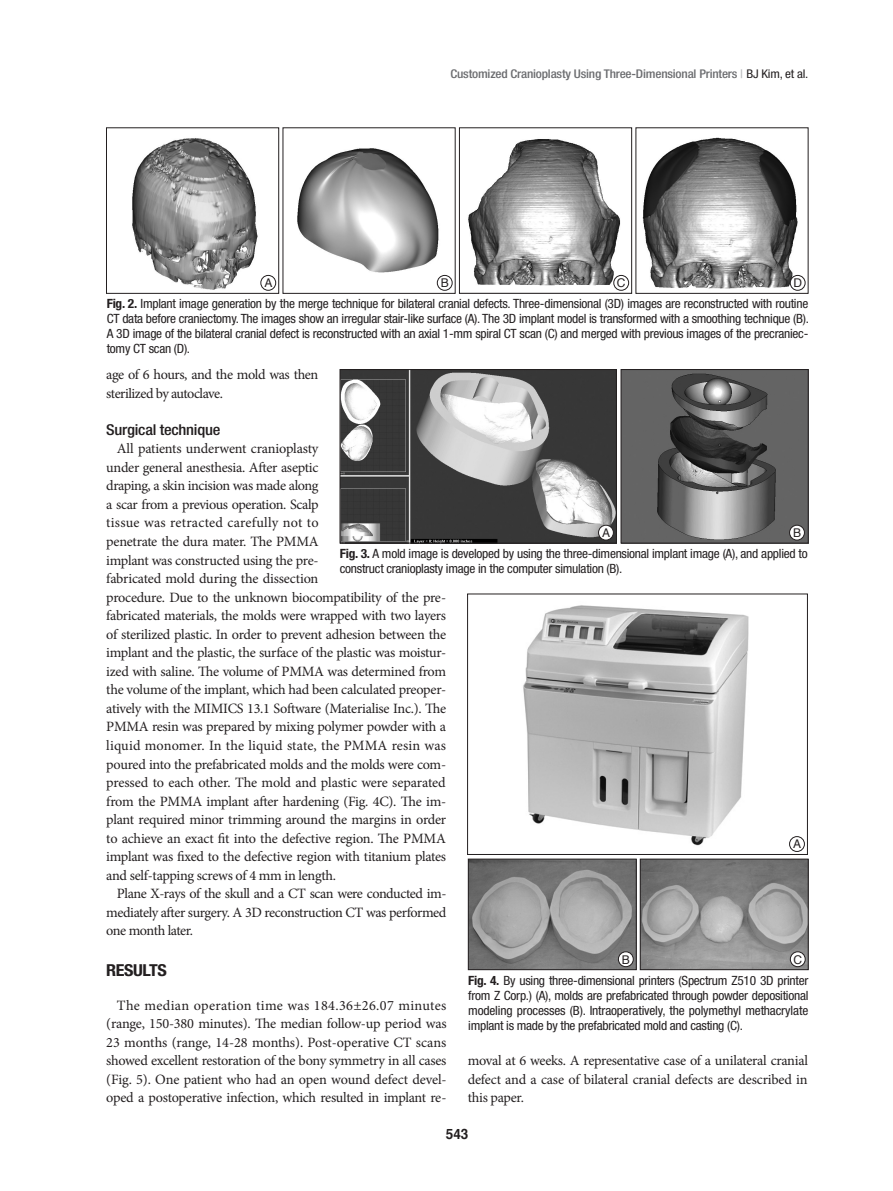
<style>
.page{position:relative;width:893px;height:1191px;background:#fff}
.page>*{position:absolute;margin:0;border:0;box-sizing:border-box;transform-origin:0 0}
.중제_JKNS{font:700 condensed 16.5px "Helvetica Neue LT Std";letter-spacing:-.025em;color:#231f20;scale:1.1 1}
.소제목_JKNS{font:500 condensed 15px "Helvetica Neue LT Std";letter-spacing:-.015em;color:#231f20;scale:1.1 1}
.본문_JKNS{font:14.25px/18.6px "Minion Pro";letter-spacing:-.02em;color:#231f20;text-align:justify}
.t1{font:700 14.25px "Helvetica";color:#231f20;scale:.95 1}
.사진설명_JKNS{font:condensed 12.75px/15px "Helvetica Neue LT Std";letter-spacing:-.02em;color:#231f20;text-align:justify;scale:1.05 1}
.런닝_JKNS{font:500 condensed 12px "Helvetica Neue LT Std";letter-spacing:-.015em;color:#6c6d70;scale:1.1 1}
.t2{font:12px "Helvetica";color:#231f20}
.s1{color:#bcbdc0}
.s2{font-weight:400;color:#231f20}
.s3{font-weight:700}
</style>
<div class="page">
<img style="left:132px;top:138px;width:145px;height:153px">
<div style="left:106px;top:128px;width:173px;height:165px;border:1px solid #231f20"></div>
<img style="left:297px;top:148px;width:156px;height:143px">
<img style="left:468px;top:139px;width:162px;height:152px">
<div style="left:459px;top:128px;width:173px;height:165px;border:1px solid #231f20"></div>
<img style="left:642px;top:137px;width:164px;height:154px">
<div style="left:261px;top:275px;width:15px;height:15px;background:#fff;border-radius:50%"></div>
<div style="left:261px;top:275px;width:15px;height:15px;border:1px solid #231f20;border-radius:50%"></div>
<div style="left:437px;top:275px;width:15px;height:15px;background:#fff;border-radius:50%"></div>
<div style="left:437px;top:275px;width:15px;height:15px;border:1px solid #231f20;border-radius:50%"></div>
<div style="left:614px;top:275px;width:15px;height:15px;background:#fff;border-radius:50%"></div>
<div style="left:614px;top:275px;width:15px;height:15px;border:1px solid #231f20;border-radius:50%"></div>
<div style="left:790px;top:275px;width:15px;height:15px;background:#fff;border-radius:50%"></div>
<div style="left:790px;top:275px;width:15px;height:15px;border:1px solid #231f20;border-radius:50%"></div>
<img style="left:342px;top:371px;width:273px;height:170px">
<div style="left:340px;top:369px;width:277px;height:174px;border:1px solid #231f20"></div>
<img style="left:623px;top:371px;width:183px;height:170px">
<div style="left:621px;top:369px;width:187px;height:174px;border:1px solid #231f20"></div>
<div style="left:598px;top:525px;width:15px;height:15px;background:#fff;border-radius:50%"></div>
<div style="left:598px;top:525px;width:16px;height:15px;border:1px solid #231f20;border-radius:50%"></div>
<div style="left:789px;top:525px;width:15px;height:15px;background:#fff;border-radius:50%"></div>
<div style="left:789px;top:525px;width:16px;height:15px;border:1px solid #231f20;border-radius:50%"></div>
<img style="left:470px;top:861px;width:164px;height:107px">
<div style="left:468px;top:859px;width:168px;height:111px;border:1px solid #231f20"></div>
<img style="left:642px;top:861px;width:164px;height:107px">
<div style="left:640px;top:859px;width:168px;height:111px;border:1px solid #231f20"></div>
<div style="left:790px;top:951px;width:15px;height:15px;background:#fff;border-radius:50%"></div>
<div style="left:790px;top:951px;width:15px;height:16px;border:1px solid #231f20;border-radius:50%"></div>
<div style="left:789px;top:836px;width:16px;height:15px;border:1px solid #231f20;border-radius:50%"></div>
<div style="left:618px;top:951px;width:15px;height:15px;background:#fff;border-radius:50%"></div>
<div style="left:618px;top:951px;width:15px;height:16px;border:1px solid #231f20;border-radius:50%"></div>
<img style="left:523px;top:605px;width:226px;height:241px">
<div style="left:467px;top:594px;width:341px;height:260px;border:1px solid #231f20"></div>
<p class="런닝_JKNS" style="left:450px;top:67px;width:327px">Customized Cranioplasty Using Three-Dimensional Printers <span class="s1">|</span> <span class="s2">BJ Kim, et al.</span></p>
<p class="t2" style="left:265px;top:274px;width:10px">A</p>
<p class="t2" style="left:441px;top:274px;width:10px">B</p>
<p class="t2" style="left:617px;top:274px;width:10px">C</p>
<p class="t2" style="left:793px;top:274px;width:10px">D</p>
<p class="사진설명_JKNS" style="left:107px;top:296px;width:670px"><span class="s3">Fig. 2.</span> Implant image generation by the merge technique for bilateral cranial defects. Three-dimensional (3D) images are reconstructed with routine CT data before craniectomy. The images show an irregular stair-like surface (A). The 3D implant model is transformed with a smoothing technique (B).<br>A 3D image of the bilateral cranial defect is reconstructed with an axial 1-mm spiral CT scan (C) and merged with previous images of the precraniec&shy;tomy CT scan (D).</p>
<p class="본문_JKNS" style="left:106px;top:365px;width:214px">age of 6 hours, and the mold was then sterilized by autoclave.</p>
<p class="소제목_JKNS" style="left:106px;top:420px;width:105px">Surgical technique</p>
<p class="본문_JKNS" style="left:106px;top:439px;width:341px;text-align:left;text-indent:11px">All patients underwent cranioplasty<br>under general anesthesia. After aseptic<br>draping, a skin incision was made along<br>a scar from a previous operation. Scalp<br>tissue was retracted carefully not to<br>penetrate the dura mater. The PMMA<br>implant was constructed using the pre-<br>fabricated mold during the dissection<br>procedure. Due to the unknown biocompatibility of the pre&shy;fabricated materials, the molds were wrapped with two layers of sterilized plastic. In order to prevent adhesion between the implant and the plastic, the surface of the plastic was moistur&shy;ized with saline. The volume of PMMA was determined from the volume of the implant, which had been calculated preoper&shy;atively with the MIMICS 13.1 Software (Materialise Inc.). The PMMA resin was prepared by mixing polymer powder with a liquid monomer. In the liquid state, the PMMA resin was poured into the prefabricated molds and the molds were com&shy;pressed to each other. The mold and plastic were separated from the PMMA implant after hardening (Fig. 4C). The im&shy;plant required minor trimming around the margins in order to achieve an exact fit into the defective region. The PMMA implant was fixed to the defective region with titanium plates and self-tapping screws of 4 mm in length.</p>
<p class="본문_JKNS" style="left:106px;top:884px;width:342px;text-indent:11px">Plane X-rays of the skull and a CT scan were conducted im&shy;mediately after surgery. A 3D reconstruction CT was performed one month later.</p>
<p class="중제_JKNS" style="left:106px;top:960px;width:56px">RESULTS</p>
<p class="본문_JKNS" style="left:106px;top:996px;width:342px;text-indent:11px">The median operation time was 184.36±26.07 minutes (range, 150-380 minutes). The median follow-up period was 23 months (range, 14-28 months). Post-operative CT scans showed excellent restoration of the bony symmetry in all cases (Fig. 5). One patient who had an open wound defect devel&shy;oped a postoperative infection, which resulted in implant re-</p>
<p class="t2" style="left:602px;top:523px;width:10px">A</p>
<p class="t2" style="left:793px;top:523px;width:10px">B</p>
<p class="사진설명_JKNS" style="left:340px;top:546px;width:447px"><span class="s3">Fig. 3.</span> A mold image is developed by using the three-dimensional implant image (A), and applied to construct cranioplasty image in the computer simulation (B).</p>
<p class="t2" style="left:793px;top:835px;width:10px">A</p>
<p class="t2" style="left:793px;top:950px;width:10px">C</p>
<p class="t2" style="left:622px;top:950px;width:10px">B</p>
<p class="사진설명_JKNS" style="left:468px;top:972px;width:325px"><span class="s3">Fig. 4.</span> By using three-dimensional printers (Spectrum Z510 3D printer from Z Corp.) (A), molds are prefabricated through powder depositional modeling processes (B). Intraoperatively, the polymethyl methacrylate implant is made by the prefabricated mold and casting (C).</p>
<p class="본문_JKNS" style="left:468px;top:1051px;width:342px">moval at 6 weeks. A representative case of a unilateral cranial defect and a case of bilateral cranial defects are described in this paper.</p>
<p class="t1" style="left:446px;top:1123px;width:25px">543</p>
</div>
